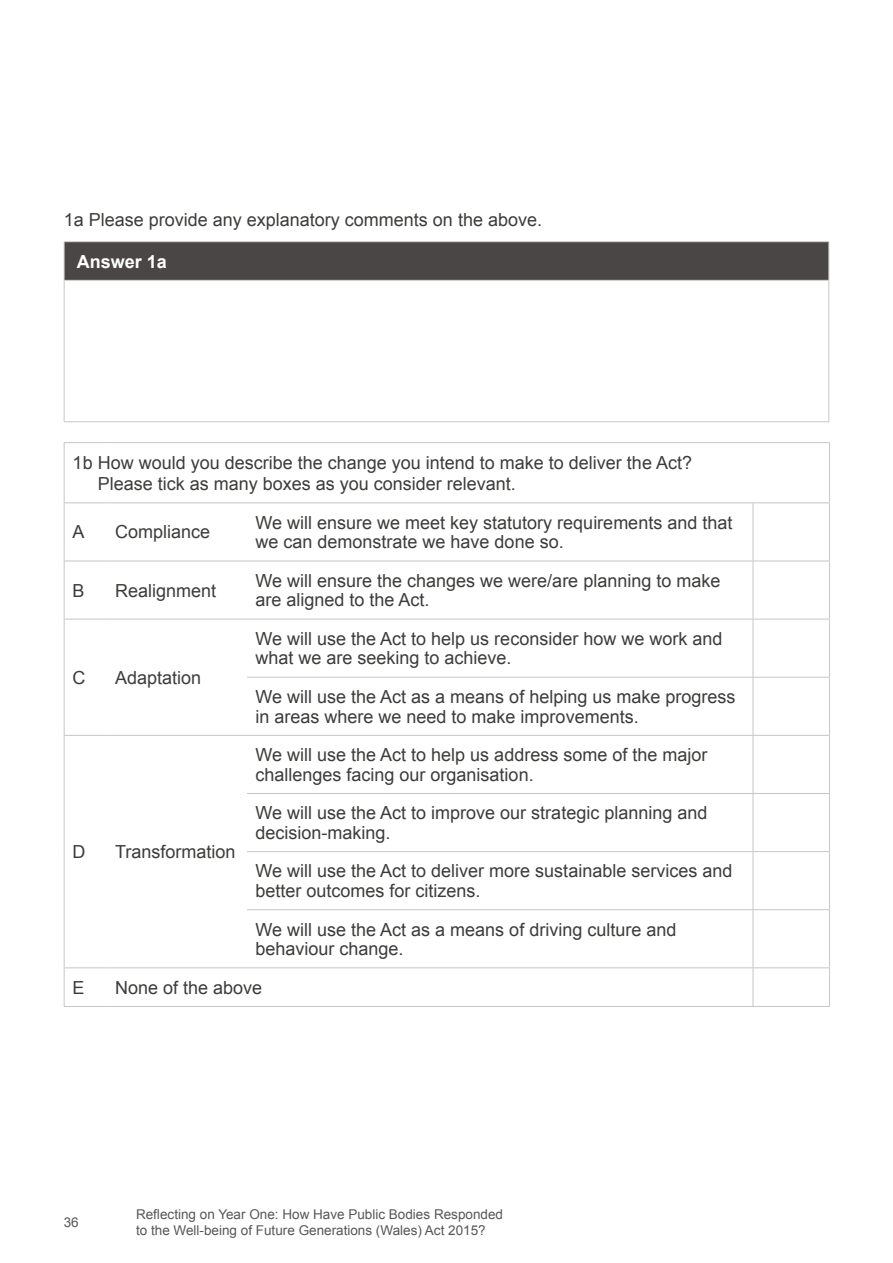
<style>
.page{position:relative;width:893px;height:1263px;background:#fff}
.page>*{position:absolute;margin:0;border:0;box-sizing:border-box;transform-origin:0 0}
.Table_text{font:18px/19.5px "Arial";color:#3c3c3b}
.Normal_Body_Text{font:18px/21.6px "Arial";color:#3c3c3b}
.Table_header_text{font:700 18px "Arial";color:#fff}
.t1{font:13.5px/16.2px "Arial";color:#575756}
</style>
<div class="page">
<div style="left:64px;top:242px;width:765px;height:38px;background:#4a4645"></div>
<hr style="left:64px;top:281px;width:1px;height:140px;background:#c6c6c6">
<hr style="left:828px;top:281px;width:1px;height:140px;background:#c6c6c6">
<hr style="left:64px;top:421px;width:765px;height:1px;background:#c6c6c6">
<hr style="left:64px;top:241px;width:765px;height:1px;background:#c6c6c6">
<hr style="left:64px;top:242px;width:1px;height:38px;background:#c6c6c6">
<hr style="left:828px;top:242px;width:1px;height:38px;background:#c6c6c6">
<hr style="left:64px;top:280px;width:765px;height:1px;background:#c6c6c6">
<svg style="left:65px;top:562px;width:764px;height:444px"></svg>
<hr style="left:64px;top:442px;width:43px;height:1px;background:#c6c6c6">
<hr style="left:64px;top:443px;width:1px;height:59px;background:#c6c6c6">
<hr style="left:107px;top:442px;width:140px;height:1px;background:#c6c6c6">
<hr style="left:247px;top:442px;width:506px;height:1px;background:#c6c6c6">
<hr style="left:753px;top:442px;width:77px;height:1px;background:#c6c6c6">
<hr style="left:64px;top:502px;width:43px;height:1px;background:#c6c6c6">
<hr style="left:64px;top:503px;width:1px;height:58px;background:#c6c6c6">
<hr style="left:107px;top:502px;width:140px;height:1px;background:#c6c6c6">
<hr style="left:829px;top:443px;width:1px;height:59px;background:#c6c6c6">
<hr style="left:247px;top:502px;width:506px;height:1px;background:#c6c6c6">
<hr style="left:753px;top:502px;width:77px;height:1px;background:#c6c6c6">
<hr style="left:753px;top:503px;width:1px;height:58px;background:#c6c6c6">
<hr style="left:829px;top:503px;width:1px;height:58px;background:#c6c6c6">
<hr style="left:64px;top:561px;width:43px;height:1px;background:#c6c6c6">
<hr style="left:64px;top:561px;width:1px;height:58px;background:#c6c6c6">
<hr style="left:107px;top:561px;width:140px;height:1px;background:#c6c6c6">
<hr style="left:247px;top:561px;width:506px;height:1px;background:#c6c6c6">
<hr style="left:753px;top:561px;width:77px;height:1px;background:#c6c6c6">
<hr style="left:753px;top:561px;width:1px;height:58px;background:#c6c6c6">
<hr style="left:829px;top:561px;width:1px;height:58px;background:#c6c6c6">
<hr style="left:64px;top:619px;width:43px;height:1px;background:#c6c6c6">
<hr style="left:64px;top:619px;width:1px;height:58px;background:#c6c6c6">
<hr style="left:107px;top:619px;width:140px;height:1px;background:#c6c6c6">
<hr style="left:64px;top:677px;width:1px;height:58px;background:#c6c6c6">
<hr style="left:247px;top:619px;width:506px;height:1px;background:#c6c6c6">
<hr style="left:753px;top:619px;width:77px;height:1px;background:#c6c6c6">
<hr style="left:753px;top:619px;width:1px;height:58px;background:#c6c6c6">
<hr style="left:829px;top:619px;width:1px;height:58px;background:#c6c6c6">
<hr style="left:247px;top:677px;width:506px;height:1px;background:#c6c6c6">
<hr style="left:753px;top:677px;width:77px;height:1px;background:#c6c6c6">
<hr style="left:753px;top:678px;width:1px;height:57px;background:#c6c6c6">
<hr style="left:829px;top:678px;width:1px;height:57px;background:#c6c6c6">
<hr style="left:64px;top:735px;width:43px;height:1px;background:#c6c6c6">
<hr style="left:64px;top:736px;width:1px;height:57px;background:#c6c6c6">
<hr style="left:107px;top:735px;width:140px;height:1px;background:#c6c6c6">
<hr style="left:64px;top:793px;width:1px;height:58px;background:#c6c6c6">
<hr style="left:64px;top:851px;width:1px;height:59px;background:#c6c6c6">
<hr style="left:64px;top:910px;width:1px;height:57px;background:#c6c6c6">
<hr style="left:247px;top:735px;width:506px;height:1px;background:#c6c6c6">
<hr style="left:753px;top:735px;width:77px;height:1px;background:#c6c6c6">
<hr style="left:753px;top:736px;width:1px;height:57px;background:#c6c6c6">
<hr style="left:829px;top:736px;width:1px;height:57px;background:#c6c6c6">
<hr style="left:247px;top:793px;width:506px;height:1px;background:#c6c6c6">
<hr style="left:753px;top:793px;width:77px;height:1px;background:#c6c6c6">
<hr style="left:753px;top:794px;width:1px;height:57px;background:#c6c6c6">
<hr style="left:829px;top:794px;width:1px;height:57px;background:#c6c6c6">
<hr style="left:247px;top:851px;width:506px;height:1px;background:#c6c6c6">
<hr style="left:753px;top:851px;width:77px;height:1px;background:#c6c6c6">
<hr style="left:753px;top:852px;width:1px;height:57px;background:#c6c6c6">
<hr style="left:829px;top:852px;width:1px;height:57px;background:#c6c6c6">
<hr style="left:247px;top:909px;width:506px;height:1px;background:#c6c6c6">
<hr style="left:753px;top:909px;width:77px;height:1px;background:#c6c6c6">
<hr style="left:753px;top:910px;width:1px;height:57px;background:#c6c6c6">
<hr style="left:829px;top:910px;width:1px;height:57px;background:#c6c6c6">
<hr style="left:64px;top:967px;width:43px;height:1px;background:#c6c6c6">
<hr style="left:64px;top:968px;width:1px;height:38px;background:#c6c6c6">
<hr style="left:107px;top:967px;width:140px;height:1px;background:#c6c6c6">
<hr style="left:247px;top:967px;width:506px;height:1px;background:#c6c6c6">
<hr style="left:753px;top:967px;width:77px;height:1px;background:#c6c6c6">
<hr style="left:753px;top:968px;width:1px;height:38px;background:#c6c6c6">
<hr style="left:829px;top:968px;width:1px;height:38px;background:#c6c6c6">
<hr style="left:64px;top:1006px;width:43px;height:1px;background:#c6c6c6">
<hr style="left:107px;top:1006px;width:140px;height:1px;background:#c6c6c6">
<hr style="left:247px;top:1006px;width:506px;height:1px;background:#c6c6c6">
<hr style="left:753px;top:1006px;width:77px;height:1px;background:#c6c6c6">
<p class="Normal_Body_Text" style="left:64px;top:209px;width:480px">1a Please provide any explanatory comments on the above.</p>
<p class="Table_header_text" style="left:77px;top:249px;width:92px">Answer 1a</p>
<p class="Normal_Body_Text" style="left:98px;top:452px;width:596px;text-indent:-25px">1b How would you describe the change you intend to make to deliver the Act?<br>Please tick as many boxes as you consider relevant.</p>
<p class="Table_text" style="left:73px;top:523px;width:14px">A</p>
<p class="Table_text" style="left:115px;top:523px;width:97px">Compliance</p>
<p class="Table_text" style="left:255px;top:513px;width:478px">We will ensure we meet key statutory requirements and that we can demonstrate we have done so.</p>
<p class="Table_text" style="left:73px;top:581px;width:14px">B</p>
<p class="Table_text" style="left:115px;top:581px;width:103px">Realignment</p>
<p class="Table_text" style="left:255px;top:571px;width:466px">We will ensure the changes we were/are planning to make are aligned to the Act.</p>
<p class="Table_text" style="left:73px;top:668px;width:14px">C</p>
<p class="Table_text" style="left:115px;top:668px;width:88px">Adaptation</p>
<p class="Table_text" style="left:73px;top:842px;width:14px">D</p>
<p class="Table_text" style="left:115px;top:842px;width:122px">Transformation</p>
<p class="Table_text" style="left:255px;top:629px;width:468px">We will use the Act to help us reconsider how we work and what we are seeking to achieve.</p>
<p class="Table_text" style="left:255px;top:687px;width:481px">We will use the Act as a means of helping us make progress in areas where we need to make improvements.</p>
<p class="Table_text" style="left:255px;top:745px;width:453px">We will use the Act to help us address some of the major challenges facing our organisation.</p>
<p class="Table_text" style="left:255px;top:803px;width:453px">We will use the Act to improve our strategic planning and decision-making.</p>
<p class="Table_text" style="left:255px;top:861px;width:478px">We will use the Act to deliver more sustainable services and better outcomes for citizens.</p>
<p class="Table_text" style="left:255px;top:920px;width:422px">We will use the Act as a means of driving culture and behaviour change.</p>
<p class="Table_text" style="left:73px;top:978px;width:14px">E</p>
<p class="Table_text" style="left:115px;top:978px;width:149px">None of the above</p>
<p class="t1" style="left:64px;top:1214px;width:17px">36</p>
<p class="t1" style="left:136px;top:1206px;width:368px">Reflecting on Year One: How Have Public Bodies Responded to the Well-being of Future Generations (Wales) Act 2015?</p>
</div>
